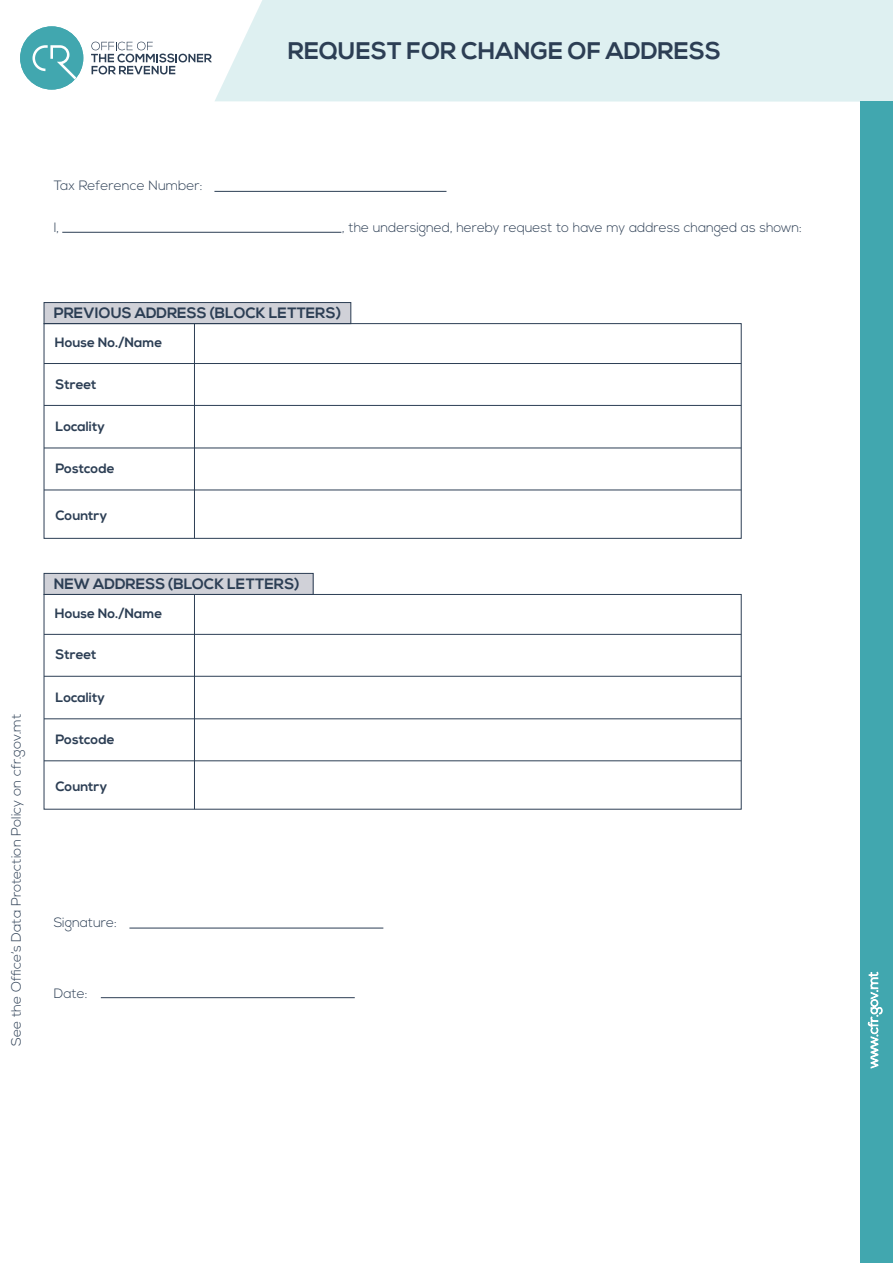
<style>
.page{position:relative;width:893px;height:1263px;background:#fff}
.page>*{position:absolute;margin:0;border:0;box-sizing:border-box;transform-origin:0 0}
.t1{font:24px "Nexa Bold MLT";color:#2c3e54}
.t2{font:15px "Nexa Bold MLT";color:#2c3e54}
.t3{font:13.5px "Nexa Light MLT";color:#2c3e54}
.t4{font:13.5px "Nexa Bold MLT";color:#2c3e54}
</style>
<div class="page">
<hr style="left:62px;top:232px;width:279px;height:1px;background:#2c3e54">
<hr style="left:129px;top:928px;width:254px;height:1px;background:#2c3e54">
<hr style="left:101px;top:997px;width:254px;height:1px;background:#2c3e54">
<hr style="left:214px;top:191px;width:232px;height:1px;background:#2c3e54">
<div style="left:215px;top:0;width:678px;height:102px;background:#def0f1"></div>
<div style="left:860px;top:102px;width:33px;height:1161px;background:#41a7af"></div>
<div style="left:44px;top:303px;width:307px;height:21px;background:#d0d1d8"></div>
<div style="left:44px;top:302px;width:307px;height:22px;border:1px solid #2c3e54"></div>
<div style="left:20px;top:26px;width:63px;height:64px;background:#41a7af;border-radius:50%"></div>
<svg style="left:91px;top:42px;width:121px;height:32px"></svg>
<svg style="left:32px;top:45px;width:44px;height:35px"></svg>
<svg style="left:868px;top:972px;width:14px;height:96px"></svg>
<hr style="left:44px;top:363px;width:697px;height:1px;background:#2c3e54">
<hr style="left:44px;top:405px;width:697px;height:1px;background:#2c3e54">
<hr style="left:44px;top:448px;width:697px;height:1px;background:#2c3e54">
<hr style="left:44px;top:490px;width:697px;height:1px;background:#2c3e54">
<hr style="left:194px;top:324px;width:1px;height:214px;background:#2c3e54">
<div style="left:44px;top:323px;width:697px;height:215px;border:1px solid #2c3e54"></div>
<div style="left:44px;top:573px;width:269px;height:21px;background:#d0d1d8"></div>
<div style="left:44px;top:573px;width:269px;height:22px;border:1px solid #2c3e54"></div>
<hr style="left:44px;top:634px;width:697px;height:1px;background:#2c3e54">
<hr style="left:44px;top:676px;width:697px;height:1px;background:#2c3e54">
<hr style="left:44px;top:718px;width:697px;height:1px;background:#2c3e54">
<hr style="left:44px;top:760px;width:697px;height:1px;background:#2c3e54">
<hr style="left:194px;top:594px;width:1px;height:215px;background:#2c3e54">
<div style="left:44px;top:594px;width:697px;height:215px;border:1px solid #2c3e54"></div>
<h1 class="t1" style="left:288px;top:37px;width:435px">REQUEST FOR CHANGE OF ADDRESS</h1>
<p class="t3" style="left:9px;top:1046px;width:334px;rotate:-90deg">See the Office’s Data Protection Policy on cfr.gov.mt</p>
<p class="t3" style="left:54px;top:178px;width:150px">Tax Reference Number:</p>
<p class="t3" style="left:54px;top:220px;width:7px">I,</p>
<p class="t3" style="left:342px;top:220px;width:461px">, the undersigned, hereby request to have my address changed as shown:</p>
<p class="t2" style="left:54px;top:304px;width:289px">PREVIOUS ADDRESS (BLOCK LETTERS)</p>
<p class="t4" style="left:55px;top:334px;width:109px">House No./Name</p>
<p class="t4" style="left:55px;top:376px;width:43px">Street</p>
<p class="t4" style="left:55px;top:418px;width:51px">Locality</p>
<p class="t4" style="left:55px;top:461px;width:61px">Postcode</p>
<p class="t4" style="left:55px;top:507px;width:53px">Country</p>
<p class="t2" style="left:54px;top:575px;width:247px">NEW ADDRESS (BLOCK LETTERS)</p>
<p class="t4" style="left:55px;top:605px;width:109px">House No./Name</p>
<p class="t4" style="left:55px;top:647px;width:43px">Street</p>
<p class="t4" style="left:55px;top:689px;width:51px">Locality</p>
<p class="t4" style="left:55px;top:731px;width:61px">Postcode</p>
<p class="t4" style="left:55px;top:778px;width:53px">Country</p>
<p class="t3" style="left:54px;top:914px;width:65px">Signature:</p>
<p class="t3" style="left:54px;top:986px;width:35px">Date:</p>
</div>
